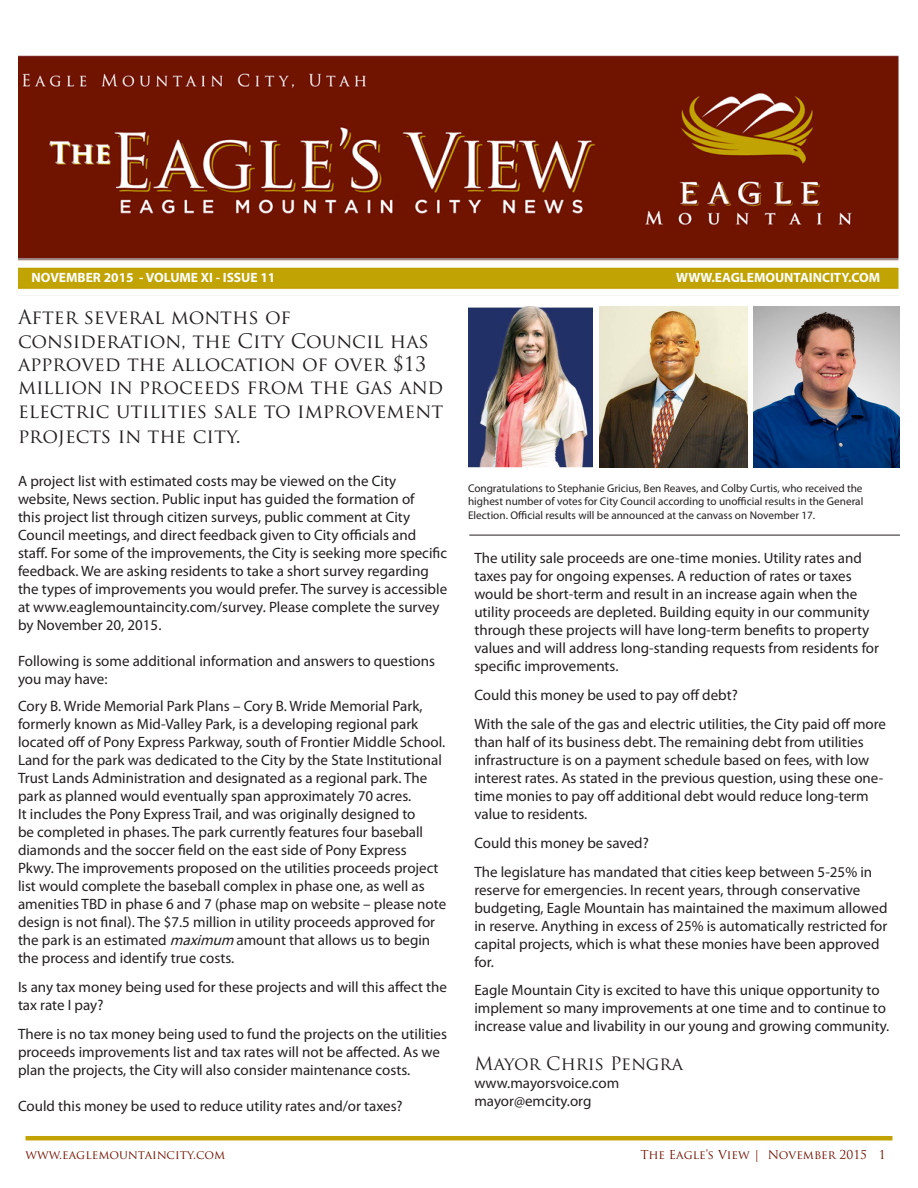
<style>
.page{position:relative;width:918px;height:1188px;background:#fff}
.page>*{position:absolute;margin:0;border:0;box-sizing:border-box;transform-origin:0 0}
.t1{font:19.5px/23.4px "Trajan Pro";color:#231f20}
.t2{font:18px "Trajan Pro";color:#231f20}
.t3{font:15px/18px "Myriad Pro";color:#231f20}
.t4{font:700 13.5px "Myriad Pro";color:#fff}
.t5{font:12px "Trajan Pro";color:#701301}
.t6{font:11.25px/13.5px "Myriad Pro";color:#231f20;text-align:justify}
.s1{font-style:italic}
</style>
<div class="page">
<img style="left:18px;top:55px;width:881px;height:235px">
<hr style="left:26px;top:1136px;width:866px;height:4px;background:#c3a303">
<hr style="left:469px;top:535px;width:431px;height:1px;background:#231f20">
<img style="left:468px;top:306px;width:124px;height:162px">
<img style="left:599px;top:306px;width:148px;height:162px">
<img style="left:754px;top:306px;width:146px;height:162px">
<p class="t4" style="left:32px;top:269px;width:245px">NOVEMBER 2015 - VOLUME XI - ISSUE 11</p>
<p class="t4" style="left:676px;top:269px;width:205px">WWW.EAGLEMOUNTAINCITY.COM</p>
<p class="t1" style="left:18px;top:305px;width:427px">After several months of consideration, the City Council has approved the allocation of over $13 million in proceeds from the gas and electric utilities sale to improvement</p>
<p class="t1" style="left:18px;top:424px;width:224px">projects in the city.</p>
<p class="t3" style="left:18px;top:472px;width:431px">A project list with estimated costs may be viewed on the City website, News section. Public input has guided the formation of<br>this project list through citizen surveys, public comment at City Council meetings, and direct feedback given to City officials and staff. For some of the improvements, the City is seeking more specific feedback. We are asking residents to take a short survey regarding the types of improvements you would prefer. The survey is accessible at www.eaglemountaincity.com/survey. Please complete the survey by November 20, 2015.</p>
<p class="t3" style="left:18px;top:652px;width:419px">Following is some additional information and answers to questions you may have:</p>
<p class="t3" style="left:18px;top:697px;width:430px">Cory B. Wride Memorial Park Plans – Cory B. Wride Memorial Park, formerly known as Mid-Valley Park, is a developing regional park located off of Pony Express Parkway, south of Frontier Middle School.<br>Land for the park was dedicated to the City by the State Institutional Trust Lands Administration and designated as a regional park. The park as planned would eventually span approximately 70 acres.<br>It includes the Pony Express Trail, and was originally designed to<br>be completed in phases. The park currently features four baseball diamonds and the soccer field on the east side of Pony Express Pkwy. The improvements proposed on the utilities proceeds project list would complete the baseball complex in phase one, as well as amenities TBD in phase 6 and 7 (phase map on website – please note design is not final). The $7.5 million in utility proceeds approved for the park is an estimated <span class="s1">maximum</span> amount that allows us to begin the process and identify true costs.</p>
<p class="t3" style="left:18px;top:978px;width:430px">Is any tax money being used for these projects and will this affect the tax rate I pay?</p>
<p class="t3" style="left:18px;top:1025px;width:430px">There is no tax money being used to fund the projects on the utilities proceeds improvements list and tax rates will not be affected. As we plan the projects, the City will also consider maintenance costs.</p>
<p class="t3" style="left:18px;top:1097px;width:386px">Could this money be used to reduce utility rates and/or taxes?</p>
<p class="t6" style="left:468px;top:481px;width:397px">Congratulations to Stephanie Gricius, Ben Reaves, and Colby Curtis, who received the highest number of votes for City Council according to unofficial results in the General Election. Official results will be announced at the canvass on November 17.</p>
<p class="t3" style="left:474px;top:549px;width:406px">The utility sale proceeds are one-time monies. Utility rates and taxes pay for ongoing expenses. A reduction of rates or taxes would be short-term and result in an increase again when the utility proceeds are depleted. Building equity in our community through these projects will have long-term benefits to property values and will address long-standing requests from residents for specific improvements.</p>
<p class="t3" style="left:474px;top:686px;width:265px">Could this money be used to pay off debt?</p>
<p class="t3" style="left:474px;top:715px;width:413px">With the sale of the gas and electric utilities, the City paid off more than half of its business debt. The remaining debt from utilities infrastructure is on a payment schedule based on fees, with low interest rates. As stated in the previous question, using these one&shy;time monies to pay off additional debt would reduce long-term value to residents.</p>
<p class="t3" style="left:474px;top:834px;width:176px">Could this money be saved?</p>
<p class="t3" style="left:474px;top:862px;width:415px">The legislature has mandated that cities keep between 5-25% in reserve for emergencies. In recent years, through conservative budgeting, Eagle Mountain has maintained the maximum allowed in reserve. Anything in excess of 25% is automatically restricted for capital projects, which is what these monies have been approved for.</p>
<p class="t3" style="left:474px;top:981px;width:417px">Eagle Mountain City is excited to have this unique opportunity to implement so many improvements at one time and to continue to increase value and livability in our young and growing community.</p>
<p class="t2" style="left:474px;top:1052px;width:210px">Mayor Chris Pengra</p>
<p class="t3" style="left:474px;top:1074px;width:146px">www.mayorsvoice.com mayor@emcity.org</p>
<p class="t5" style="left:26px;top:1147px;width:201px">www.eaglemountaincity.com</p>
<p class="t5" style="left:640px;top:1147px;width:247px">The Eagle’s View | November 2015 1</p>
</div>
